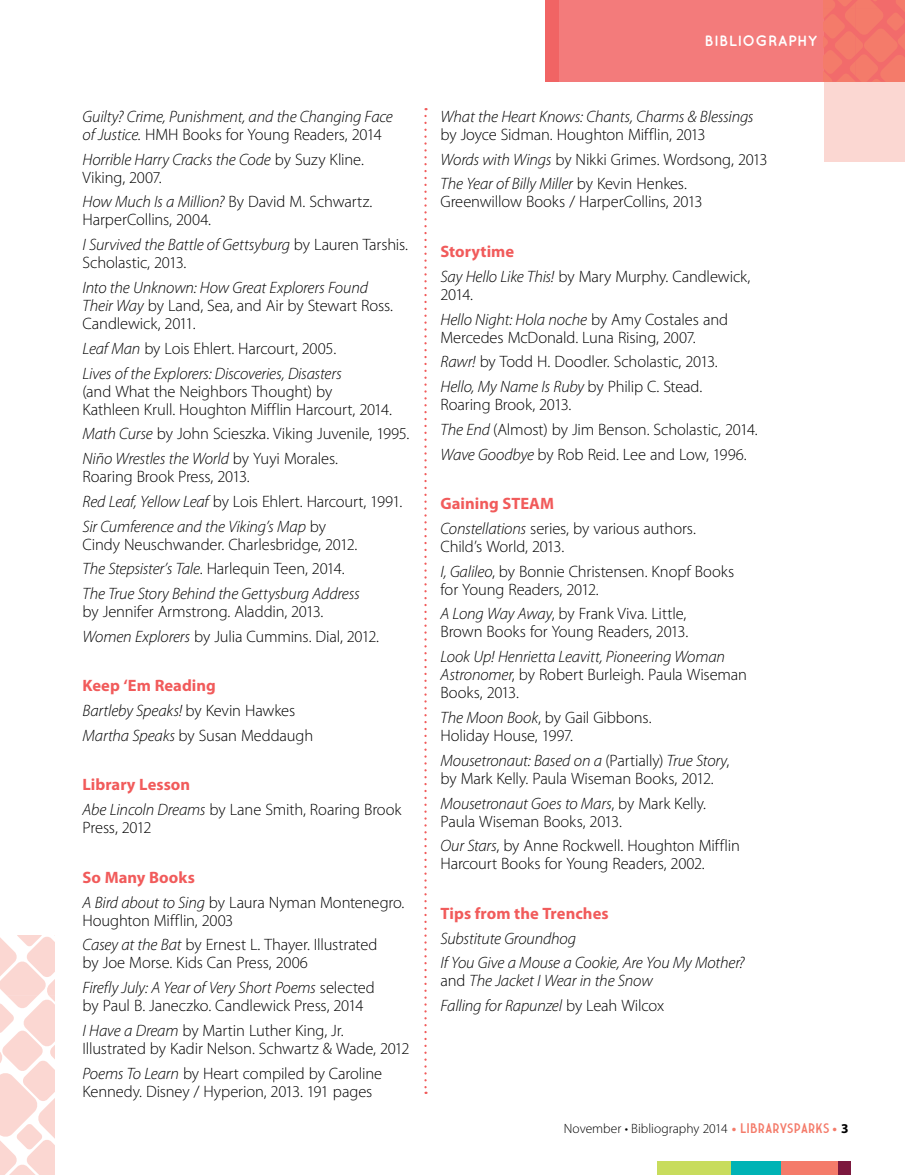
<style>
.page{position:relative;width:905px;height:1175px;background:#fff}
.page>*{position:absolute;margin:0;border:0;box-sizing:border-box;transform-origin:0 0}
.t1{font:300 16.5px/24.8px "Myriad Pro";letter-spacing:-.01em;color:#000}
.t2{font:italic 300 16.5px/18px "Myriad Pro";letter-spacing:-.01em;color:#000}
.t3{font:700 16.5px "Myriad Pro";color:#f15b5b}
.t4{font:700 15px "Quicksand";letter-spacing:.025em;color:#fff}
.t5{font:300 13.5px "Myriad Pro";color:#000}
.s1{font-style:normal}
.s2{font-style:italic}
.s3{font-weight:700;color:#f15b5b}
.s4{font-weight:700;color:#f47b6a}
.s5{font-family:"Market Deco";font-weight:400;color:#f47b6a}
.s6{font-weight:700}
</style>
<div class="page">
<div style="left:545px;top:0;width:359px;height:82px;background:#f37b7b"></div>
<svg style="left:824px;top:0;width:80px;height:81px"></svg>
<div style="left:824px;top:81px;width:80px;height:80px;background:#fbd7d2"></div>
<div style="left:545px;top:0;width:14px;height:81px;background:#f16464"></div>
<svg style="left:424px;top:116px;width:2px;height:978px"></svg>
<svg style="left:0;top:935px;width:55px;height:239px"></svg>
<div style="left:657px;top:1161px;width:75px;height:13px;background:#c8dc5d"></div>
<div style="left:731px;top:1161px;width:50px;height:13px;background:#00b3b5"></div>
<div style="left:781px;top:1161px;width:57px;height:13px;background:#f47b6a"></div>
<div style="left:837px;top:1161px;width:13px;height:13px;background:#7c183e"></div>
<p class="t2" style="left:82px;top:107px;width:312px">Guilty? Crime, Punishment, and the Changing Face of Justice. <span class="s1">HMH Books for Young Readers, 2014</span></p>
<p class="t2" style="left:82px;top:150px;width:283px">Horrible Harry Cracks the Code <span class="s1">by Suzy Kline.<br>Viking, 2007.</span></p>
<p class="t1" style="left:82px;top:193px;width:291px;line-height:18px"><span class="s2">How Much Is a Million?</span> By David M. Schwartz.<br>HarperCollins, 2004.</p>
<p class="t1" style="left:82px;top:235px;width:327px;line-height:18px"><span class="s2">I Survived the Battle of Gettsyburg</span> by Lauren Tarshis.<br>Scholastic, 2013.</p>
<p class="t1" style="left:82px;top:278px;width:312px;line-height:18px"><span class="s2">Into the Unknown: How Great Explorers Found<br>Their Way</span> by Land, Sea, and Air by Stewart Ross.<br>Candlewick, 2011.</p>
<p class="t2" style="left:82px;top:336px;width:261px;line-height:24.8px">Leaf Man <span class="s1">by Lois Ehlert. Harcourt, 2005.<br></span>Lives of the Explorers: Discoveries, Disasters</p>
<p class="t1" style="left:82px;top:382px;width:311px;line-height:18px">(and What the Neighbors Thought) by<br>Kathleen Krull. Houghton Mifflin Harcourt, 2014.</p>
<p class="t1" style="left:82px;top:421px;width:328px"><span class="s2">Math Curse</span> by John Scieszka. Viking Juvenile, 1995.<br><span class="s2">Niño Wrestles the World</span> by Yuyi Morales.</p>
<p class="t1" style="left:82px;top:464px;width:321px">Roaring Brook Press, 2013.<br><span class="s2">Red Leaf, Yellow Leaf</span> by Lois Ehlert. Harcourt, 1991.<br><span class="s2">Sir Cumference and the Viking’s Map</span> by</p>
<p class="t1" style="left:82px;top:531px;width:279px">Cindy Neuschwander. Charlesbridge, 2012.<br><span class="s2">The Stepsister’s Tale</span>. Harlequin Teen, 2014.<br><span class="s2">The True Story Behind the Gettysburg Address</span></p>
<p class="t1" style="left:82px;top:599px;width:298px">by Jennifer Armstrong. Aladdin, 2013.<br><span class="s2">Women Explorers</span> by Julia Cummins. Dial, 2012.</p>
<p class="t1" style="left:82px;top:673px;width:232px"><span class="s3">Keep ‘Em Reading<br></span><span class="s2">Bartleby Speaks!</span> by Kevin Hawkes<br><span class="s2">Martha Speaks</span> by Susan Meddaugh</p>
<p class="t1" style="left:82px;top:772px;width:320px"><span class="s3">Library Lesson<br></span><span class="s2">Abe Lincoln Dreams</span> by Lane Smith, Roaring Brook</p>
<p class="t1" style="left:82px;top:815px;width:70px">Press, 2012</p>
<p class="t1" style="left:82px;top:864px;width:323px"><span class="s3">So Many Books<br></span><span class="s2">A Bird about to Sing</span> by Laura Nyman Montenegro.</p>
<p class="t1" style="left:82px;top:907px;width:296px">Houghton Mifflin, 2003<br><span class="s2">Casey at the Bat</span> by Ernest L. Thayer. Illustrated</p>
<p class="t1" style="left:82px;top:950px;width:294px">by Joe Morse. Kids Can Press, 2006<br><span class="s2">Firefly July: A Year of Very Short Poems</span> selected</p>
<p class="t1" style="left:82px;top:993px;width:282px">by Paul B. Janeczko. Candlewick Press, 2014<br><span class="s2">I Have a Dream</span> by Martin Luther King, Jr.</p>
<p class="t1" style="left:82px;top:1035px;width:328px">Illustrated by Kadir Nelson. Schwartz &amp; Wade, 2012<br><span class="s2">Poems To Learn</span> by Heart compiled by Caroline</p>
<p class="t1" style="left:82px;top:1078px;width:291px">Kennedy. Disney / Hyperion, 2013. 191 pages</p>
<p class="t4" style="left:704px;top:32px;width:114px">BIBLIOGRAPHY</p>
<p class="t2" style="left:440px;top:107px;width:315px">What the Heart Knows: Chants, Charms &amp; Blessings</p>
<p class="t1" style="left:440px;top:122px;width:328px">by Joyce Sidman. Houghton Mifflin, 2013<br><span class="s2">Words with Wings</span> by Nikki Grimes. Wordsong, 2013<br><span class="s2">The Year of Billy Miller</span> by Kevin Henkes.</p>
<p class="t1" style="left:440px;top:189px;width:263px">Greenwillow Books / HarperCollins, 2013</p>
<p class="t1" style="left:440px;top:239px;width:311px"><span class="s3">Storytime<br></span><span class="s2">Say Hello Like This!</span> by Mary Murphy. Candlewick,</p>
<p class="t1" style="left:440px;top:282px;width:289px">2014.<br><span class="s2">Hello Night: Hola noche</span> by Amy Costales and</p>
<p class="t1" style="left:440px;top:324px;width:279px">Mercedes McDonald. Luna Rising, 2007.<br><span class="s2">Rawr!</span> by Todd H. Doodler. Scholastic, 2013.<br><span class="s2">Hello, My Name Is Ruby</span> by Philip C. Stead.</p>
<p class="t1" style="left:440px;top:392px;width:319px">Roaring Brook, 2013.<br><span class="s2">The End</span> (Almost) by Jim Benson. Scholastic, 2014.<br><span class="s2">Wave Goodbye</span> by Rob Reid. Lee and Low, 1996.</p>
<p class="t1" style="left:440px;top:491px;width:257px"><span class="s3">Gaining STEAM<br></span><span class="s2">Constellations</span> series, by various authors.</p>
<p class="t1" style="left:440px;top:534px;width:295px">Child’s World, 2013.<br><span class="s2">I, Galileo</span>, by Bonnie Christensen. Knopf Books</p>
<p class="t1" style="left:440px;top:576px;width:247px">for Young Readers, 2012.<br><span class="s2">A Long Way Away</span>, by Frank Viva. Little,</p>
<p class="t1" style="left:440px;top:619px;width:249px">Brown Books for Young Readers, 2013.</p>
<p class="t2" style="left:440px;top:647px;width:308px">Look Up! Henrietta Leavitt, Pioneering Woman<br>Astronomer<span class="s1">, by Robert Burleigh. Paula Wiseman<br>Books, 2013.</span></p>
<p class="t1" style="left:440px;top:708px;width:212px;line-height:18px"><span class="s2">The Moon Book</span>, by Gail Gibbons.<br>Holiday House, 1997.</p>
<p class="t1" style="left:440px;top:751px;width:290px;line-height:18px"><span class="s2">Mousetronaut: Based on a</span> (Partially) <span class="s2">True Story</span>, by Mark Kelly. Paula Wiseman Books, 2012.</p>
<p class="t1" style="left:440px;top:794px;width:267px;line-height:18px"><span class="s2">Mousetronaut Goes to Mars</span>, by Mark Kelly.<br>Paula Wiseman Books, 2013.</p>
<p class="t1" style="left:440px;top:836px;width:301px;line-height:18px"><span class="s2">Our Stars</span>, by Anne Rockwell. Houghton Mifflin<br>Harcourt Books for Young Readers, 2002.</p>
<p class="t3" style="left:440px;top:902px;width:170px">Tips from the Trenches</p>
<p class="t2" style="left:440px;top:925px;width:305px;line-height:24.8px">Substitute Groundhog<br>If You Give a Mouse a Cookie, Are You My Mother?</p>
<p class="t2" style="left:440px;top:968px;width:225px;line-height:24.8px"><span class="s1">and</span> The Jacket I Wear in the Snow<br>Falling for Rapunzel <span class="s1">by Leah Wilcox</span></p>
<p class="t5" style="left:564px;top:1120px;width:286px">November • Bibliography 2014 <span class="s4">•</span> <span class="s5">LIBRARYSPARKS</span> <span class="s4">•</span> <span class="s6">3</span></p>
</div>
